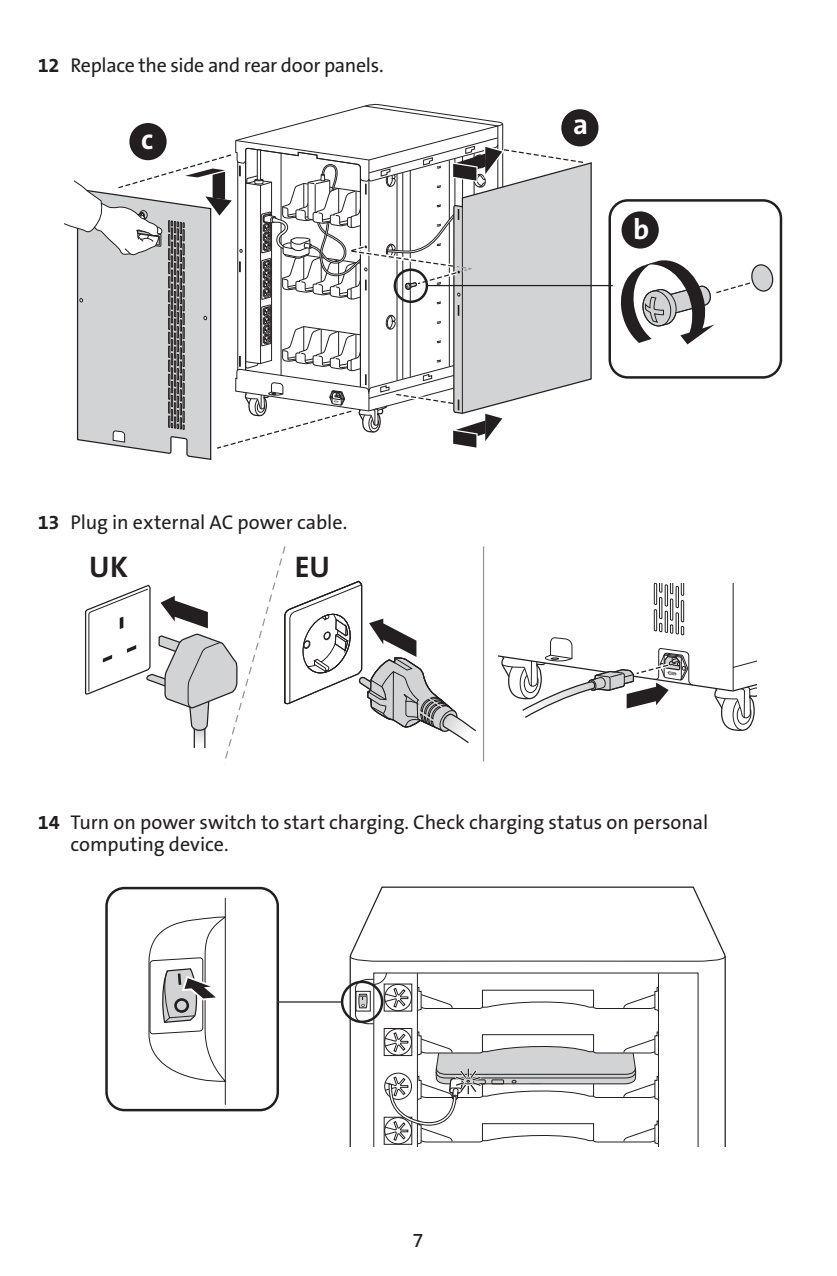
<style>
.page{position:relative;width:837px;height:1276px;background:#fff}
.page>*{position:absolute;margin:0;border:0;box-sizing:border-box;transform-origin:0 0}
.t1{font:30px "The Sans KENSINGTON7 Bd";color:#231f20}
.t2{font:28.75px "The Sans KENSINGTON7 Bd";color:#fff}
.t3{font:20px/22.5px "The Sans KENSINGTON5 Rg";letter-spacing:-.005em;color:#231f20}
.s1{font-family:"The Sans KENSINGTON7 Bd"}
</style>
<div class="page">
<div style="left:561px;top:109px;width:37px;height:37px;background:#231f20;border-radius:50%"></div>
<div style="left:621px;top:211px;width:37px;height:38px;background:#231f20;border-radius:50%"></div>
<div style="left:608px;top:199px;width:174px;height:180px;border:2px solid #231f20;border-radius:18px"></div>
<svg style="left:620px;top:260px;width:153px;height:84px"></svg>
<hr style="left:426px;top:285px;width:186px;height:1px;background:#231f20">
<svg style="left:64px;top:105px;width:528px;height:355px"></svg>
<hr style="left:482px;top:546px;width:2px;height:215px;background:#939598">
<svg style="left:498px;top:583px;width:257px;height:148px"></svg>
<svg style="left:85px;top:546px;width:391px;height:218px"></svg>
<hr style="left:225px;top:898px;width:1px;height:206px;background:#231f20">
<svg style="left:148px;top:915px;width:79px;height:167px"></svg>
<svg style="left:349px;top:886px;width:377px;height:260px"></svg>
<svg style="left:349px;top:955px;width:376px;height:7px"></svg>
<svg style="left:665px;top:972px;width:33px;height:174px"></svg>
<div style="left:105px;top:887px;width:174px;height:224px;border:2px solid #231f20;border-radius:18px"></div>
<hr style="left:278px;top:1001px;width:64px;height:1px;background:#231f20">
<div style="left:341px;top:980px;width:42px;height:43px;border:2px solid #231f20;border-radius:50%"></div>
<svg style="left:354px;top:972px;width:311px;height:174px"></svg>
<p class="t3" style="left:38px;top:54px;width:347px"><span class="s1">12</span> Replace the side and rear door panels.</p>
<h2 class="t2" style="left:141px;top:124px;width:14px">c</h2>
<p class="t3" style="left:38px;top:511px;width:311px"><span class="s1">13</span> Plug in external AC power cable.</p>
<h1 class="t1" style="left:89px;top:551px;width:40px">UK</h1>
<h1 class="t1" style="left:295px;top:551px;width:37px">EU</h1>
<h2 class="t2" style="left:573px;top:109px;width:17px">a</h2>
<h2 class="t2" style="left:633px;top:214px;width:18px">b</h2>
<p class="t3" style="left:70px;top:811px;width:639px;text-indent:-32px"><span class="s1">14</span> Turn on power switch to start charging. Check charging status on personal computing device.</p>
<p class="t3" style="left:412px;top:1230px;width:12px">7</p>
</div>
